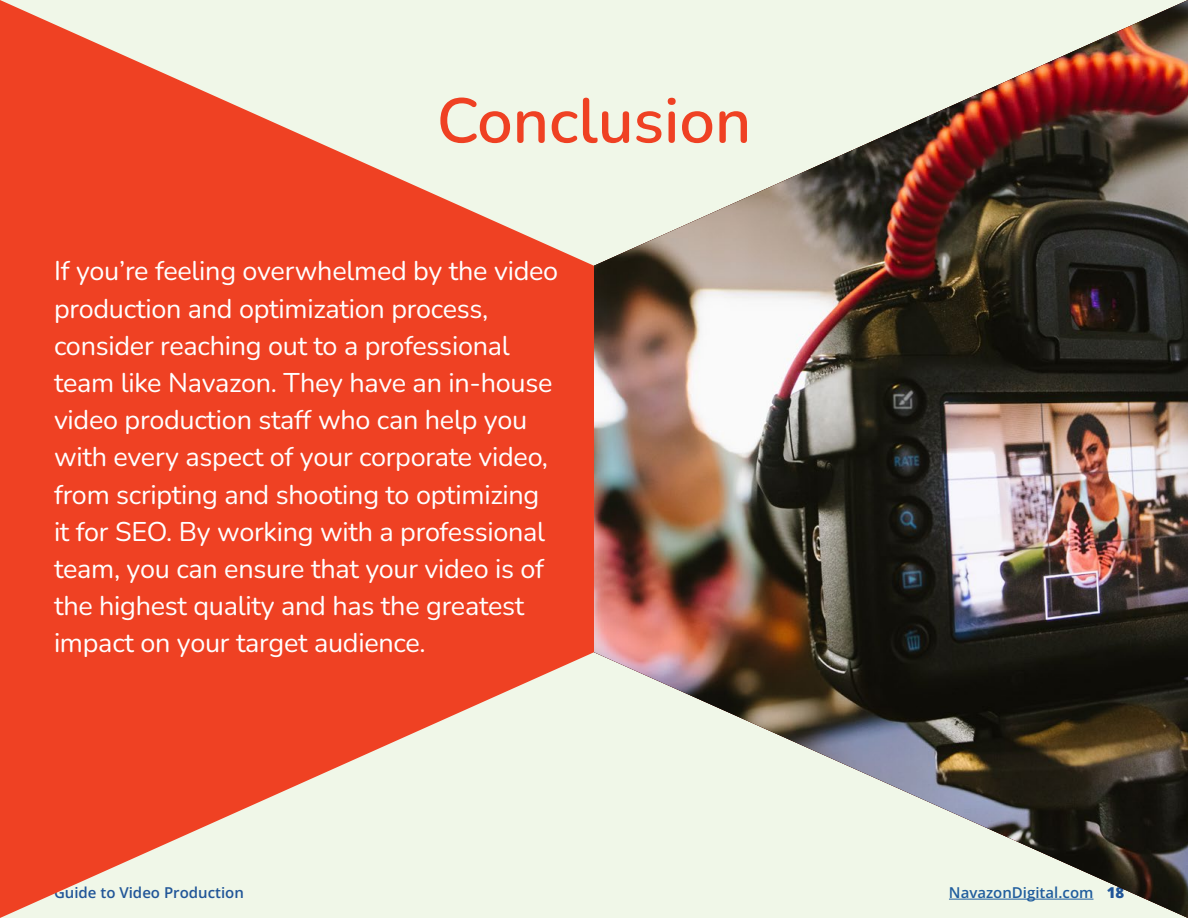
<style>
.page{position:relative;width:1188px;height:918px;background:#fff}
.page>*{position:absolute;margin:0;border:0;box-sizing:border-box;transform-origin:0 0}
.t1{font:600 63px "Nunito";color:#ef4123}
.t2{font:27px/37.2px "Nunito";letter-spacing:-.01em;color:#fff}
.t3{font:15px "Open Sans";color:#215698}
.t4{font:15px "Open Sans";color:#215e9e}
.s1{color:#215698}
</style>
<div class="page">
<img style="left:594px;top:0;width:594px;height:918px">
<svg style="left:0;top:0;width:594px;height:918px;background:#ef755b"></svg>
<h1 class="t1" style="left:437px;top:77px;width:316px">Conclusion</h1>
<p class="t2" style="left:54px;top:252px;width:506px">If you’re feeling overwhelmed by the video production and optimization process, consider reaching out to a professional team like Navazon. They have an in-house video production staff who can help you with every aspect of your corporate video, from scripting and shooting to optimizing it for SEO. By working with a professional team, you can ensure that your video is of the highest quality and has the greatest impact on your target audience.</p>
<p class="t3" style="left:54px;top:883px;width:192px">Guide to Video Production</p>
<p class="t4" style="left:949px;top:883px;width:177px">NavazonDigital.com <span class="s1">18</span></p>
</div>
